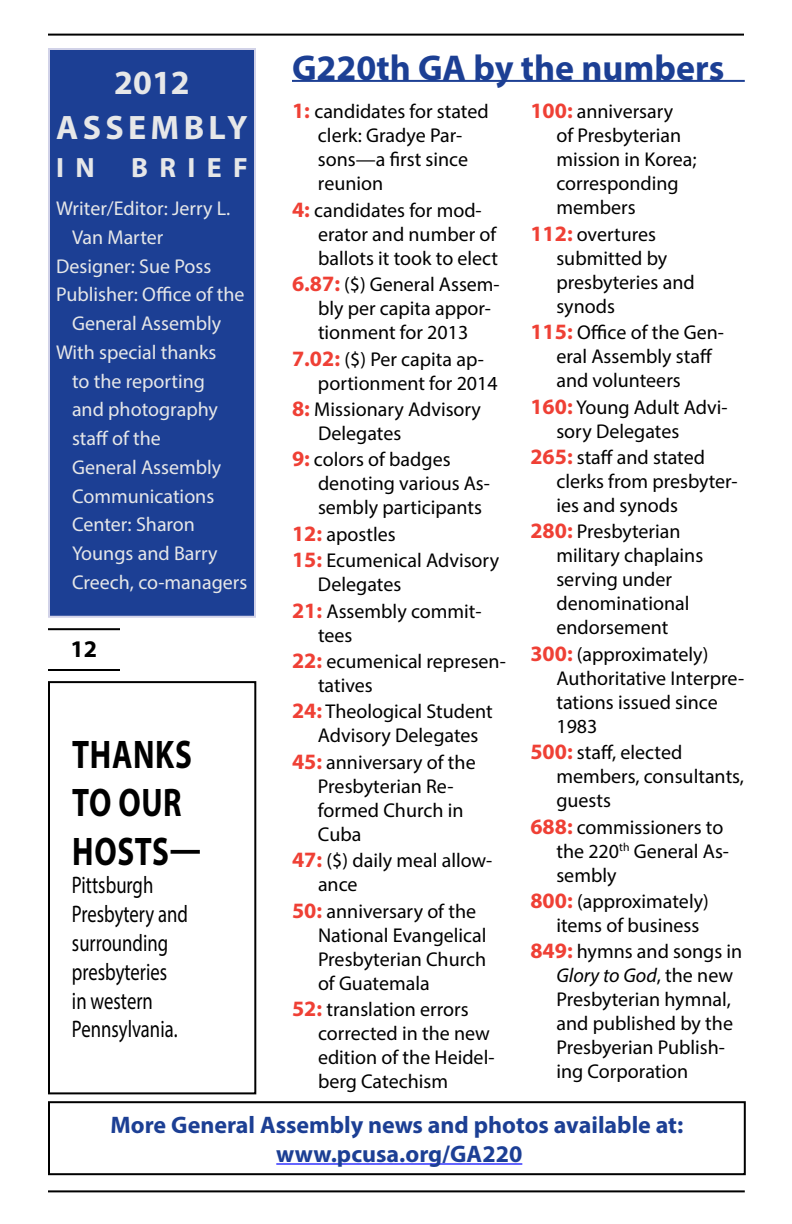
<style>
.page{position:relative;width:792px;height:1224px;background:#fff}
.page>*{position:absolute;margin:0;border:0;box-sizing:border-box;transform-origin:0 0}
.t1{font:700 40px/48.2px "Myriad Pro";letter-spacing:.02em;color:#000;scale:.78 1}
.t2{font:700 36px "Myriad Pro";color:#1c3f94}
.t3{font:700 34px/45.6px "Myriad Pro";letter-spacing:.125em;color:#e6e7e8;text-align:center}
.t4{font:700 28px "Myriad Pro";letter-spacing:.405em;color:#e6e7e8}
.t5{font:24px/28.8px "Myriad Pro";color:#000;scale:.78 1}
.t6{font:700 24px/28.8px "Myriad Pro";color:#1c3f94;text-align:center}
.t7{font:700 24px "Myriad Pro";color:#000}
.t8{font:20px/24px "Myriad Pro";color:#000}
.t9{font:20px "Myriad Pro";color:#e6e7e8}
.s1{font-weight:700;font-size:22px;color:#ef4035}
.s2{font-style:italic}
</style>
<div class="page">
<hr style="left:48px;top:628px;width:72px;height:2px;background:#000">
<hr style="left:48px;top:669px;width:72px;height:2px;background:#000">
<hr style="left:48px;top:34px;width:696px;height:2px;background:#000">
<hr style="left:48px;top:1190px;width:697px;height:2px;background:#000">
<div style="left:49px;top:49px;width:206px;height:568px;background:#1c3f94"></div>
<div style="left:48px;top:48px;width:208px;height:570px;border:2px solid #d1d2e8"></div>
<div style="left:48px;top:681px;width:208px;height:413px;border:2px solid #000"></div>
<hr style="left:292px;top:80px;width:453px;height:2px;background:#1c3f94">
<hr style="left:276px;top:1163px;width:246px;height:2px;background:#00f">
<div style="left:48px;top:1101px;width:698px;height:74px;border:2px solid #000"></div>
<h2 class="t2" style="left:292px;top:44px;width:434px">G220th GA by the numbers</h2>
<p class="t8" style="left:318px;top:99px;width:172px;text-indent:-26px"><span class="s1">1:</span> candidates for stated clerk: Gradye Par&shy;sons—a first since reunion</p>
<p class="t8" style="left:318px;top:198px;width:182px;text-indent:-26px"><span class="s1">4:</span> candidates for mod&shy;erator and number of ballots it took to elect</p>
<p class="t8" style="left:318px;top:272px;width:183px;text-indent:-26px"><span class="s1">6.87:</span> ($) General Assem&shy;bly per capita appor&shy;tionment for 2013</p>
<p class="t8" style="left:318px;top:346px;width:181px;text-indent:-26px"><span class="s1">7.02:</span> ($) Per capita ap&shy;portionment for 2014</p>
<p class="t8" style="left:318px;top:397px;width:165px;text-indent:-26px"><span class="s1">8:</span> Missionary Advisory<br>Delegates</p>
<p class="t8" style="left:318px;top:447px;width:174px;text-indent:-26px"><span class="s1">9:</span> colors of badges denoting various As&shy;sembly participants</p>
<p class="t8" style="left:292px;top:520px;width:209px;line-height:26.4px"><span class="s1">12:</span> apostles<br><span class="s1">15:</span> Ecumenical Advisory</p>
<p class="t8" style="left:292px;top:571px;width:191px;line-height:26.4px;text-indent:26px">Delegates<br><span class="s1">21:</span> Assembly commit-</p>
<p class="t8" style="left:292px;top:621px;width:215px;line-height:26.4px;text-indent:26px">tees<br><span class="s1">22:</span> ecumenical represen-</p>
<p class="t8" style="left:292px;top:672px;width:202px;line-height:26.4px;text-indent:26px">tatives<br><span class="s1">24:</span> Theological Student</p>
<p class="t8" style="left:292px;top:722px;width:188px;line-height:26.4px;text-align:right">Advisory Delegates<br><span class="s1">45:</span> anniversary of the</p>
<p class="t8" style="left:318px;top:774px;width:147px">Presbyterian Re&shy;formed Church in<br>Cuba</p>
<p class="t8" style="left:318px;top:848px;width:176px;text-indent:-26px"><span class="s1">47:</span> ($) daily meal allow&shy;ance</p>
<p class="t8" style="left:318px;top:898px;width:170px;text-indent:-26px"><span class="s1">50:</span> anniversary of the<br>National Evangelical<br>Presbyterian Church of Guatemala</p>
<p class="t8" style="left:318px;top:997px;width:178px;text-indent:-26px"><span class="s1">52:</span> translation errors corrected in the new edition of the Heidel&shy;berg Catechism</p>
<h3 class="t3" style="left:56px;top:58px;width:193px">2012<br>Assembly</h3>
<h3 class="t4" style="left:56px;top:150px;width:193px">in B rief</h3>
<p class="t9" style="left:56px;top:196px;width:176px">Writer/Editor: Jerry L.</p>
<p class="t9" style="left:72px;top:225px;width:93px">Van Marter</p>
<p class="t9" style="left:56px;top:254px;width:157px">Designer: Sue Poss</p>
<p class="t9" style="left:56px;top:282px;width:190px">Publisher: Office of the</p>
<p class="t9" style="left:72px;top:311px;width:151px">General Assembly</p>
<p class="t9" style="left:56px;top:340px;width:162px">With special thanks</p>
<p class="t9" style="left:72px;top:369px;width:135px">to the reporting</p>
<p class="t9" style="left:72px;top:397px;width:147px">and photography</p>
<p class="t9" style="left:72px;top:426px;width:90px">staff of the</p>
<p class="t9" style="left:72px;top:455px;width:151px">General Assembly</p>
<p class="t9" style="left:72px;top:483px;width:144px">Communications</p>
<p class="t9" style="left:72px;top:512px;width:125px">Center: Sharon</p>
<p class="t9" style="left:72px;top:541px;width:147px">Youngs and Barry</p>
<p class="t9" style="left:72px;top:570px;width:177px">Creech, co-managers</p>
<p class="t8" style="left:556px;top:99px;width:142px;text-indent:-26px"><span class="s1">100:</span> anniversary<br>of Presbyterian mission in Korea; corresponding members</p>
<p class="t8" style="left:556px;top:222px;width:140px;text-indent:-26px"><span class="s1">112:</span> overtures submitted by presbyteries and synods</p>
<p class="t8" style="left:556px;top:320px;width:169px;text-indent:-26px"><span class="s1">115:</span> Office of the Gen&shy;eral Assembly staff and volunteers</p>
<p class="t8" style="left:556px;top:394px;width:173px;text-indent:-26px"><span class="s1">160:</span> Young Adult Advi&shy;sory Delegates</p>
<p class="t8" style="left:556px;top:445px;width:183px;text-indent:-26px"><span class="s1">265:</span> staff and stated clerks from presbyter&shy;ies and synods</p>
<p class="t8" style="left:556px;top:519px;width:148px;text-indent:-26px"><span class="s1">280:</span> Presbyterian military chaplains serving under denominational endorsement</p>
<p class="t8" style="left:556px;top:642px;width:189px;text-indent:-26px"><span class="s1">300:</span> (approximately)<br>Authoritative Interpre&shy;tations issued since<br>1983</p>
<p class="t8" style="left:556px;top:740px;width:189px;text-indent:-26px"><span class="s1">500:</span> staff, elected members, consultants, guests</p>
<p class="t8" style="left:556px;top:814px;width:174px;text-indent:-26px"><span class="s1">688:</span> commissioners to the 220<sup>th</sup> General As&shy;sembly</p>
<p class="t8" style="left:556px;top:889px;width:154px;text-indent:-26px"><span class="s1">800:</span> (approximately) items of business</p>
<p class="t8" style="left:556px;top:939px;width:187px;text-indent:-26px"><span class="s1">849:</span> hymns and songs in<br><span class="s2">Glory to God</span>, the new<br>Presbyterian hymnal, and published by the<br>Presbyerian Publish&shy;ing Corporation</p>
<p class="t6" style="left:110px;top:1110px;width:574px">More General Assembly news and photos available at: www.pcusa.org/GA220</p>
<p class="t7" style="left:71px;top:633px;width:28px">12</p>
<h1 class="t1" style="left:72px;top:729px;width:166px">Thanks toour hosts—</h1>
<p class="t5" style="left:72px;top:870px;width:150px">Pittsburgh<br>Presbytery and surrounding presbyteries<br>in western<br>Pennsylvania.</p>
</div>
